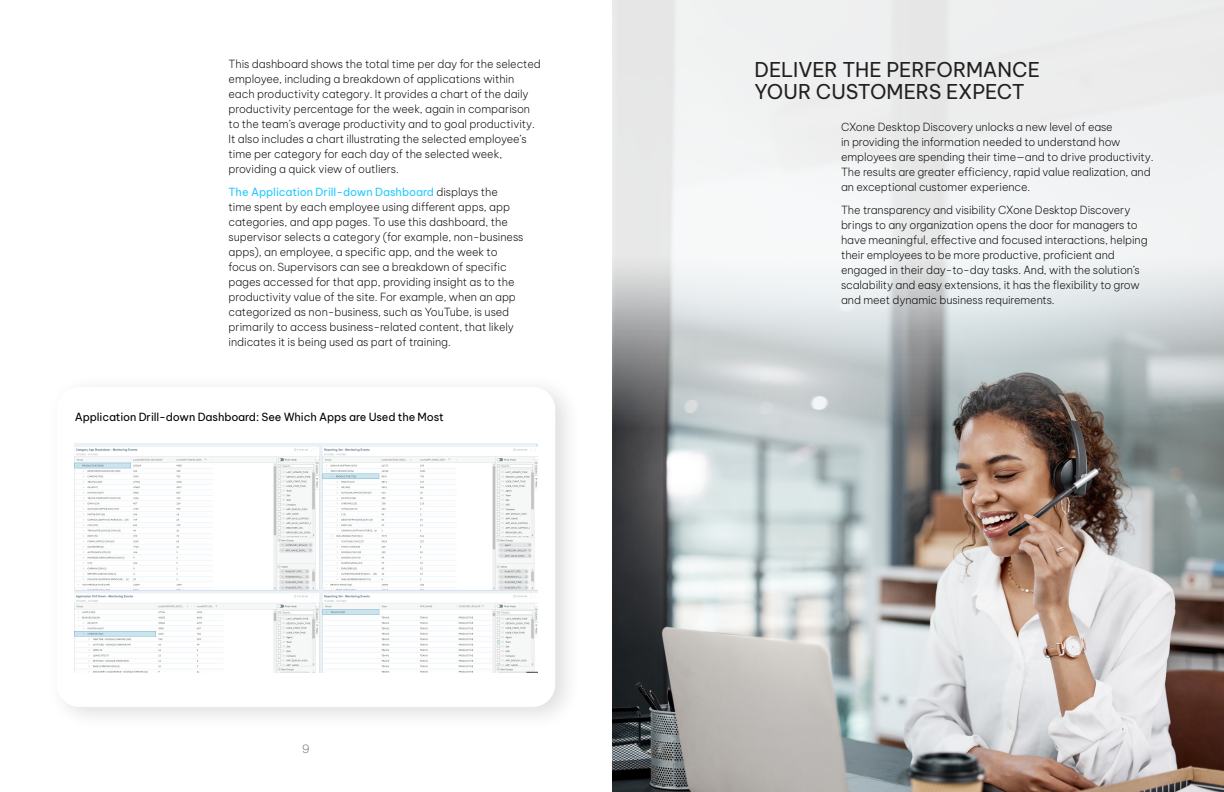
<style>
.page{position:relative;width:1224px;height:792px;background:#fff}
.page>*{position:absolute;margin:0;border:0;box-sizing:border-box;transform-origin:0 0}
.Sub_Title_20_22_blue{font:20px/22px "Be Vietnam Pro";letter-spacing:-.01em;color:#231f20}
.t1{font:100 12px "Helvetica Neue LT Std";color:#414042}
.Body_Text_10_black{font:200 11px/15px "Be Vietnam Pro";letter-spacing:-.005em;color:#000}
.BT_10_Bullets-1_Num{font:11px "Be Vietnam Pro";letter-spacing:-.01em;color:#000}
.s1{font-weight:400;color:#23c9ff}
</style>
<div class="page">
<img style="left:612px;top:434px;width:612px;height:358px">
<svg style="left:612px;top:0;width:612px;height:434px;fill:#ebeced"></svg>
<div style="left:46px;top:374px;width:537px;height:357px;background:#231f20;opacity:.15"></div>
<div style="left:57px;top:387px;width:498px;height:320px;background:#fff;border-radius:23px"></div>
<img style="left:75px;top:444px;width:462px;height:228px">
<p class="Body_Text_10_black" style="left:229px;top:55px;width:314px">This dashboard shows the total time per day for the selected employee, including a breakdown of applications within each productivity category. It provides a chart of the daily productivity percentage for the week, again in comparison to the team’s average productivity and to goal productivity.<br>It also includes a chart illustrating the selected employee’s time per category for each day of the selected week, providing a quick view of outliers.</p>
<p class="Body_Text_10_black" style="left:229px;top:184px;width:296px"><span class="s1">The Application Drill-down Dashboard</span> displays the time spent by each employee using different apps, app categories, and app pages. To use this dashboard, the supervisor selects a category (for example, non-business apps), an employee, a specific app, and the week to focus on. Supervisors can see a breakdown of specific pages accessed for that app, providing insight as to the productivity value of the site. For example, when an app categorized as non-business, such as YouTube, is used primarily to access business-related content, that likely indicates it is being used as part of training.</p>
<p class="BT_10_Bullets-1_Num" style="left:75px;top:408px;width:371px">Application Drill-down Dashboard: See Which Apps are Used the Most</p>
<p class="t1" style="left:303px;top:741px;width:8px">9</p>
<p class="Sub_Title_20_22_blue" style="left:755px;top:56px;width:287px">DELIVER THE PERFORMANCE<br>YOUR CUSTOMERS EXPECT</p>
<p class="Body_Text_10_black" style="left:841px;top:118px;width:314px">CXone Desktop Discovery unlocks a new level of ease<br>in providing the information needed to understand how employees are spending their time—and to drive productivity.<br>The results are greater efficiency, rapid value realization, and an exceptional customer experience.</p>
<p class="Body_Text_10_black" style="left:841px;top:202px;width:308px">The transparency and visibility CXone Desktop Discovery brings to any organization opens the door for managers to have meaningful, effective and focused interactions, helping their employees to be more productive, proficient and engaged in their day-to-day tasks. And, with the solution’s scalability and easy extensions, it has the flexibility to grow and meet dynamic business requirements.</p>
</div>
